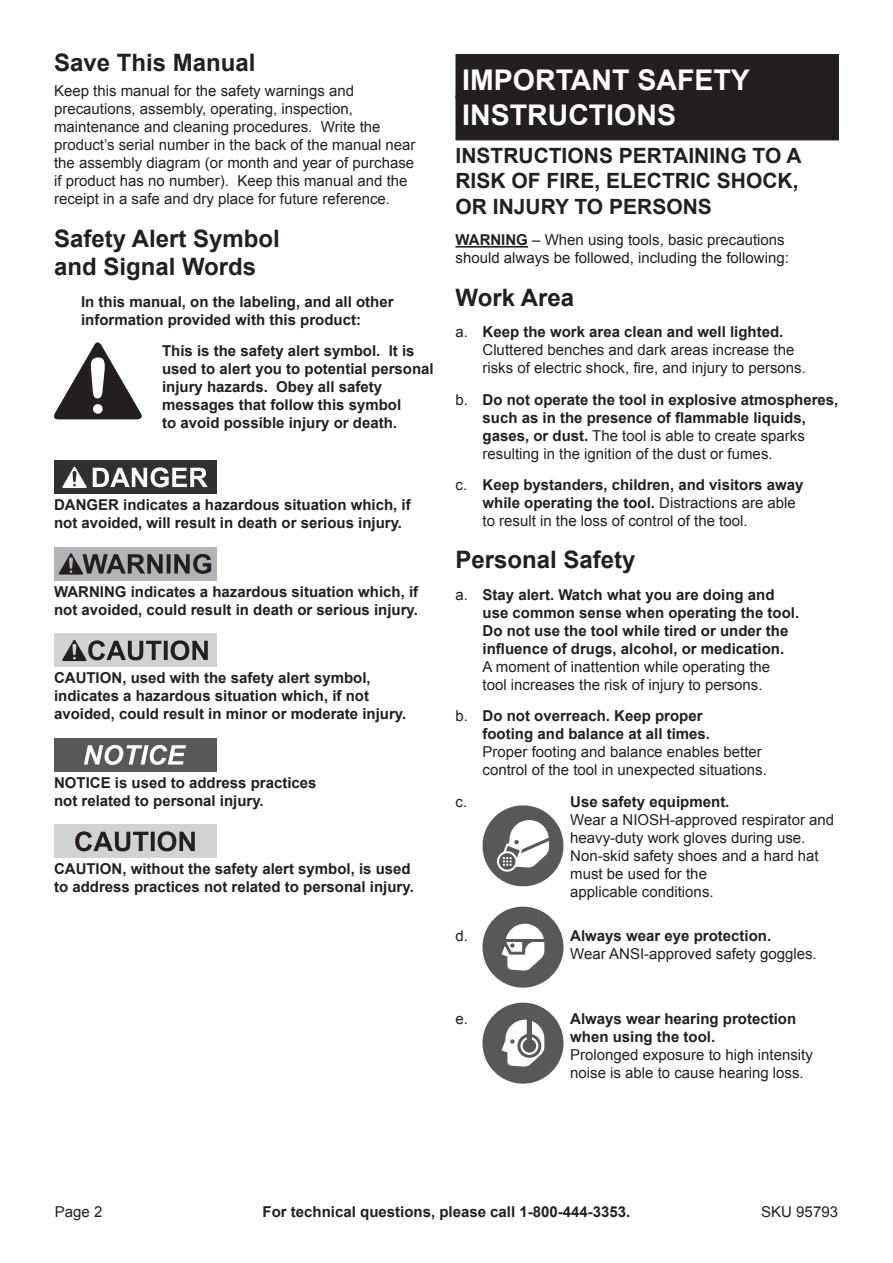
<style>
.page{position:relative;width:893px;height:1263px;background:#fff}
.page>*{position:absolute;margin:0;border:0;box-sizing:border-box;transform-origin:0 0}
.t1{font:700 28.5px/34.2px "Arial";color:#fff}
.t2{font:700 24px/28.8px "Arial";color:#231f20}
.t3{font:700 21px/25.2px "Arial";color:#231f20}
.t4{font:700 15px/18px "Arial";color:#231f20}
.t5{font:15px/18px "Arial";color:#231f20}
.s1{font-weight:700}
.s2{font-weight:400}
</style>
<div class="page">
<svg style="left:54px;top:342px;width:88px;height:77px"></svg>
<div style="left:54px;top:460px;width:162px;height:34px;background:#312f30"></div>
<svg style="left:62px;top:466px;width:146px;height:22px"></svg>
<div style="left:54px;top:547px;width:162px;height:34px;background:#b2b3b7"></div>
<svg style="left:58px;top:553px;width:153px;height:21px"></svg>
<div style="left:54px;top:633px;width:162px;height:34px;background:#d1d2d4"></div>
<svg style="left:62px;top:639px;width:146px;height:22px"></svg>
<div style="left:54px;top:738px;width:162px;height:34px;background:#57585a"></div>
<svg style="left:84px;top:745px;width:102px;height:20px"></svg>
<div style="left:54px;top:824px;width:162px;height:34px;background:#d1d2d4"></div>
<svg style="left:75px;top:831px;width:120px;height:20px"></svg>
<div style="left:455px;top:54px;width:384px;height:45px;background:#231f20"></div>
<div style="left:455px;top:95px;width:384px;height:45px;background:#231f20"></div>
<hr style="left:455px;top:246px;width:73px;height:2px;background:#231f20">
<svg style="left:482px;top:805px;width:82px;height:82px"></svg>
<svg style="left:482px;top:906px;width:82px;height:82px"></svg>
<svg style="left:482px;top:1002px;width:82px;height:82px"></svg>
<h2 class="t2" style="left:54px;top:49px;width:203px">Save This Manual</h2>
<p class="t5" style="left:54px;top:82px;width:363px">Keep this manual for the safety warnings and precautions, assembly, operating, inspection, maintenance and cleaning procedures. Write the product’s serial number in the back of the manual near the assembly diagram (or month and year of purchase if product has no number). Keep this manual and the receipt in a safe and dry place for future reference.</p>
<h2 class="t2" style="left:54px;top:225px;width:227px">Safety Alert Symbol and Signal Words</h2>
<p class="t4" style="left:81px;top:293px;width:314px">In this manual, on the labeling, and all other information provided with this product:</p>
<p class="t4" style="left:162px;top:343px;width:273px;text-indent:-20px">This is the safety alert symbol. It is used to alert you to potential personal injury hazards. Obey all safety messages that follow this symbol<br>to avoid possible injury or death.</p>
<p class="t4" style="left:54px;top:497px;width:358px">DANGER indicates a hazardous situation which, if not avoided, will result in death or serious injury.</p>
<p class="t4" style="left:54px;top:583px;width:366px">WARNING indicates a hazardous situation which, if not avoided, could result in death or serious injury.</p>
<p class="t4" style="left:54px;top:670px;width:354px;text-indent:42px">ION, used with the safety alert symbol, indicates a hazardous situation which, if not avoided, could result in minor or moderate injury.</p>
<p class="t4" style="left:54px;top:670px;width:22px">CAUT</p>
<p class="t4" style="left:54px;top:774px;width:264px">NOTICE is used to address practices not related to personal injury.</p>
<p class="t4" style="left:54px;top:861px;width:361px;text-align:right">ION, without the safety alert symbol, is used<br>to address practices not related to personal injury.</p>
<p class="t4" style="left:54px;top:861px;width:22px">CAUT</p>
<h1 class="t1" style="left:462px;top:64px;width:289px">Important Saf ety<br>Instructions</h1>
<h3 class="t3" style="left:455px;top:144px;width:348px">Instructions Pertaining to a<br>Risk of Fire, Electric</h3>
<h3 class="t3" style="left:717px;top:169px;width:83px">Shock,</h3>
<h3 class="t3" style="left:455px;top:194px;width:198px">or Injury toPerso</h3>
<h3 class="t3" style="left:683px;top:194px;width:28px">ns</h3>
<p class="t5" style="left:455px;top:231px;width:335px"><span class="s1">WARNING</span> – When using tools, basic precautions should always be followed, including the following:</p>
<h2 class="t2" style="left:455px;top:283px;width:120px">Work Area</h2>
<p class="t5" style="left:482px;top:323px;width:325px;text-indent:-27px">a. <span class="s1">Keep the work area clean and well lighted.<br></span>Cluttered benches and dark areas increase the risks of electric shock, fire, and injury to persons.</p>
<p class="t4" style="left:482px;top:391px;width:357px;text-indent:-27px"><span class="s2">b.</span> Do not operate the tool in explosive atmospheres, such as in the presence of flammable liquids, gases, or dust. <span class="s2">The tool is able to create sparks resulting in the ignition of the dust or fumes.</span></p>
<p class="t4" style="left:482px;top:476px;width:322px;text-indent:-27px"><span class="s2">c.</span> Keep bystanders, children, and visitors away while operating the tool. <span class="s2">Distractions are able to result in the loss of control of the tool.</span></p>
<h2 class="t2" style="left:455px;top:546px;width:182px">Personal Safety</h2>
<p class="t4" style="left:482px;top:586px;width:318px;text-indent:-27px"><span class="s2">a.</span> Stay alert. Watch what you are doing and use common sense when operating the tool.<br>Do not use the tool while tired or under the influence of drugs, alcohol, or medication.</p>
<p class="t5" style="left:482px;top:658px;width:289px">A moment of inattention while operating the tool increases the risk of injury to persons.</p>
<p class="t4" style="left:482px;top:708px;width:229px;text-indent:-27px"><span class="s2">b.</span> Do not overreach. Keep proper footing and balance at all times.</p>
<p class="t5" style="left:482px;top:743px;width:286px">Proper footing and balance enables better control of the tool in unexpected situations.</p>
<p class="t5" style="left:455px;top:793px;width:13px">c.</p>
<p class="t4" style="left:570px;top:793px;width:161px">Use safety equipment.</p>
<p class="t5" style="left:570px;top:811px;width:265px">Wear a NIOSH‑approved respirator and heavy‑duty work gloves during use.<br>Non-skid safety shoes and a hard hat must be used for the<br>applicable conditions.</p>
<p class="t5" style="left:455px;top:927px;width:14px">d.</p>
<p class="t4" style="left:570px;top:927px;width:202px">Always wear eye protection.</p>
<p class="t5" style="left:570px;top:945px;width:248px">Wear ANSI-approved safety goggles.</p>
<p class="t5" style="left:455px;top:1009px;width:14px">e.</p>
<p class="t4" style="left:570px;top:1010px;width:227px">Always wear hearing protection when using the tool.</p>
<p class="t5" style="left:570px;top:1045px;width:244px">Prolonged exposure to high intensity noise is able to cause hearing loss.</p>
<p class="t5" style="left:55px;top:1203px;width:49px">Page 2</p>
<p class="t4" style="left:263px;top:1203px;width:369px">For technical questions, please call 1-800-444-3353.</p>
<p class="t5" style="left:761px;top:1203px;width:78px">SKU 95793</p>
</div>
